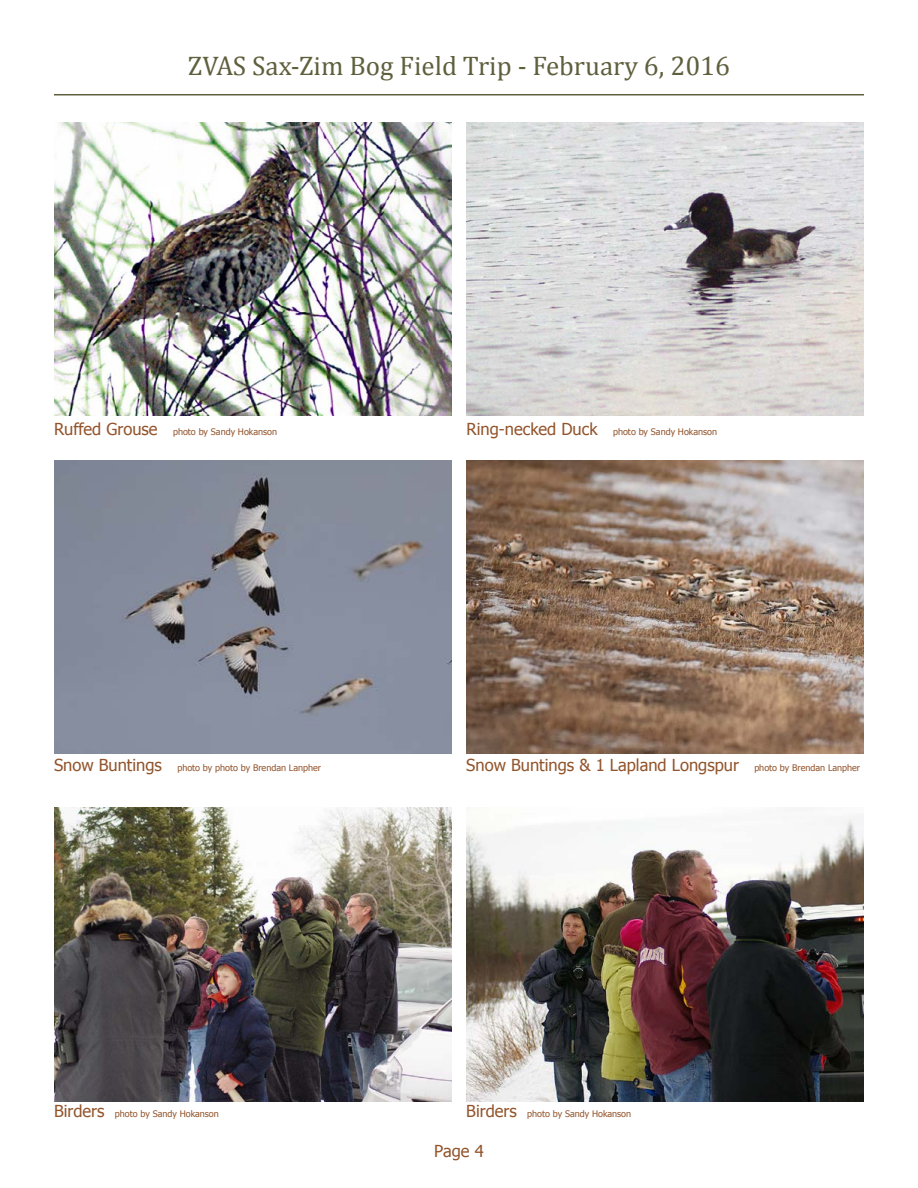
<style>
.page{position:relative;width:918px;height:1188px;background:#fff}
.page>*{position:absolute;margin:0;border:0;box-sizing:border-box;transform-origin:0 0}
.t1{font:27px "Cambria";color:#5f5f3e}
.t2{font:16.5px "Tahoma";color:#92542b}
.t3{font:9px "Tahoma";color:#92542b}
.s1{font-size:16.5px}
.s2{font-size:9px}
</style>
<div class="page">
<hr style="left:54px;top:94px;width:810px;height:1px;background:#5f5f3e">
<img style="left:54px;top:122px;width:397px;height:294px">
<img style="left:54px;top:460px;width:397px;height:294px">
<img style="left:54px;top:808px;width:397px;height:294px">
<img style="left:467px;top:460px;width:397px;height:294px">
<img style="left:467px;top:808px;width:397px;height:294px">
<img style="left:467px;top:122px;width:397px;height:294px">
<h1 class="t1" style="left:188px;top:50px;width:544px">ZVAS Sax-Zim Bog Field Trip - February 6, 2016</h1>
<p class="t3" style="left:54px;top:426px;width:225px"><span class="s1">Ruffed Grouse</span> photo by Sandy Hokanson</p>
<p class="t3" style="left:467px;top:426px;width:252px"><span class="s1">Ring-necked Duck</span> photo by Sandy Hokanson</p>
<p class="t3" style="left:54px;top:761px;width:269px"><span class="s1">Snow Buntings</span> photo by photo by Brendan Lanpher</p>
<h2 class="t2" style="left:466px;top:754px;width:395px">Snow Buntings &amp; 1 Lapland Longspur <span class="s2">photo by Brendan Lanpher</span></h2>
<p class="t3" style="left:54px;top:1108px;width:166px"><span class="s1">Birders</span> photo by Sandy Hokanson</p>
<p class="t3" style="left:466px;top:1108px;width:166px"><span class="s1">Birders</span> photo by Sandy Hokanson</p>
<h2 class="t2" style="left:434px;top:1140px;width:51px">Page 4</h2>
</div>
